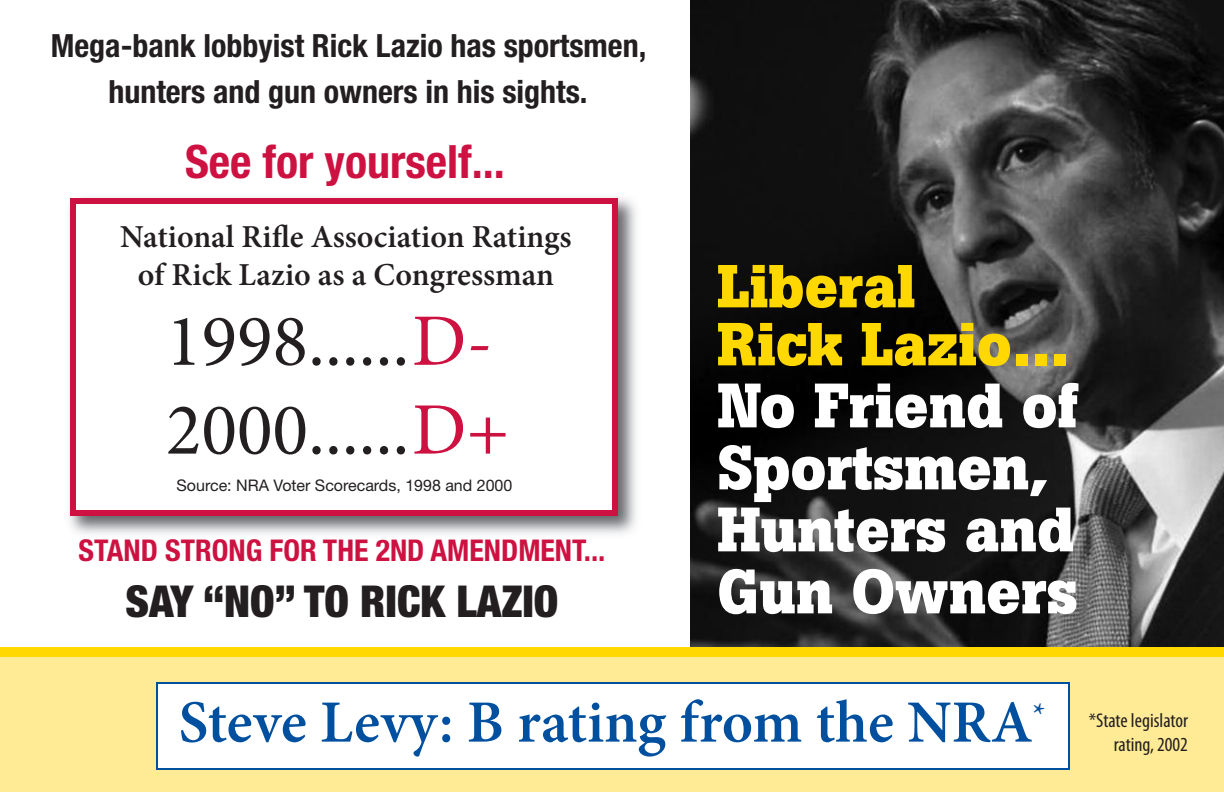
<style>
.page{position:relative;width:1224px;height:792px;background:#fff}
.page>*{position:absolute;margin:0;border:0;box-sizing:border-box;transform-origin:0 0}
.t1{font:74px/88.8px "Minion Pro";color:#231f20}
.t2{font:700 62px/62px "Boton";color:#fff}
.t3{font:600 60px "Minion Pro";color:#01509f}
.t4{font:700 60px/58px "Boton";color:#ffd801}
.t5{font:700 condensed 46px "Helvetica Neue";color:#cd1141}
.t6{font:900 condensed 44px "Helvetica Neue";color:#231f20}
.t7{font:700 condensed 32px/46px "Helvetica Neue";color:#231f20;text-align:center}
.t8{font:600 32px/38px "Minion Pro";color:#231f20;text-align:center}
.t9{font:700 condensed 30px "Helvetica Neue";color:#cd1141}
.t10{font:condensed 20px "Myriad Pro";color:#231f20}
.t11{font:16px "Helvetica Neue";color:#231f20}
.s1{color:#cd1141}
</style>
<div class="page">
<img style="left:69px;top:197px;width:568px;height:337px">
<div style="left:76px;top:204px;width:536px;height:306px;background:#fff"></div>
<div style="left:70px;top:198px;width:548px;height:318px;border:6px solid #cd1141"></div>
<img style="left:690px;top:0;width:534px;height:648px">
<div style="left:0;top:648px;width:1224px;height:144px;background:#ffea95"></div>
<div style="left:0;top:648px;width:1224px;height:9px;background:#ffd801"></div>
<div style="left:158px;top:684px;width:910px;height:84px;background:#fff"></div>
<div style="left:156px;top:682px;width:914px;height:88px;border:2px solid #01509f"></div>
<p class="t7" style="left:51px;top:22px;width:597px">Mega-bank lobbyist Rick Lazio has sportsmen, hunters and gun owners in his sights.</p>
<h3 class="t5" style="left:185px;top:134px;width:321px">See for yourself...</h3>
<p class="t8" style="left:120px;top:221px;width:453px">National Rifle Association Ratings of Rick Lazio as a Congressman</p>
<h1 class="t1" style="left:166px;top:303px;width:345px">1998......<span class="s1">D-<br></span>2000......<span class="s1">D+</span></h1>
<p class="t11" style="left:177px;top:476px;width:337px">Source: NRA Voter Scorecards, 1998 and 2000</p>
<p class="t9" style="left:79px;top:532px;width:528px">STAND STRONG FOR THE 2ND AMENDMENT...</p>
<h3 class="t6" style="left:126px;top:575px;width:434px">SAY “NO” TO RICK LAZIO</h3>
<h3 class="t4" style="left:717px;top:263px;width:354px">Liberal<br>Rick Lazio...</h3>
<h2 class="t2" style="left:717px;top:381px;width:363px">No Friend of<br>Sportsmen,<br>Hunters and<br>Gun Owners</h2>
<h3 class="t3" style="left:179px;top:700px;width:868px">Steve Levy: B rating from the NRA<sup>*</sup></h3>
<p class="t10" style="left:1089px;top:713px;width:101px">*State legislator</p>
<p class="t10" style="left:1114px;top:737px;width:76px">rating, 2002</p>
</div>
